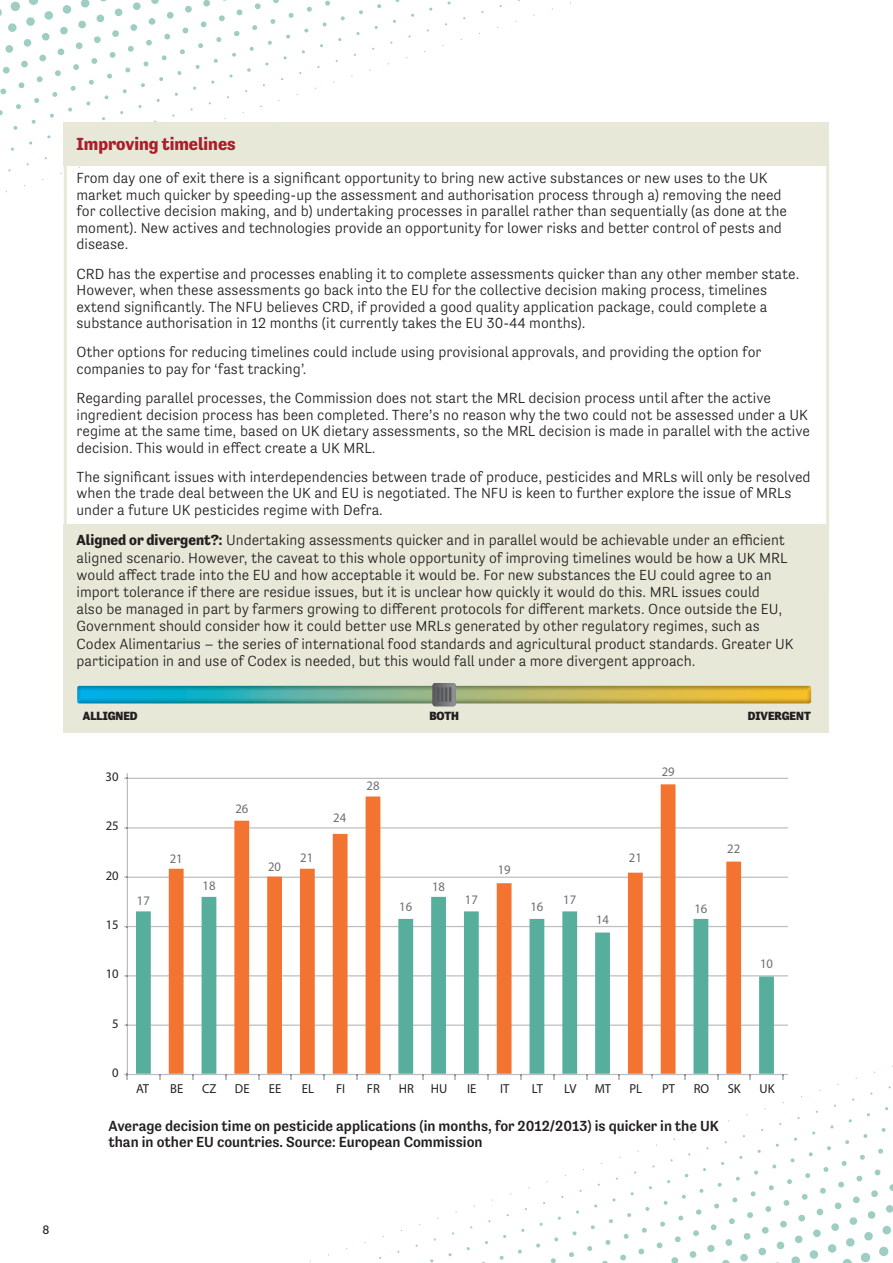
<style>
.page{position:relative;width:893px;height:1263px;background:#fff}
.page>*{position:absolute;margin:0;border:0;box-sizing:border-box;transform-origin:0 0}
.t1{font:700 18px "Tenso";color:#aa1e2a}
.t2{font:300 15px/16.5px "Tenso";color:#231f20}
.t3{font:500 15px/16.5px "Tenso";color:#231f20}
.t4{font:13.05px "Myriad Pro";color:#231f20}
.t5{font:13.05px "Myriad Pro";color:#6c6d70}
.t6{font:900 12.15px "Tenso";color:#231f20}
.t7{font:12px "Museo Slab 500";color:#231f20}
.s1{font-weight:700}
</style>
<div class="page">
<svg style="left:0;top:0;width:262px;height:193px"></svg>
<svg style="left:155px;top:0;width:416px;height:122px"></svg>
<div style="left:64px;top:524px;width:765px;height:208px;background:#e8e8d8"></div>
<div style="left:64px;top:123px;width:765px;height:43px;background:#e8e8d8"></div>
<div style="left:64px;top:144px;width:765px;height:442px;border:3px solid #e8e8d8"></div>
<img style="left:77px;top:686px;width:734px;height:17px">
<svg style="left:433px;top:683px;width:23px;height:23px"></svg>
<hr style="left:128px;top:1024px;width:660px;height:2px;background:#bcbdc0">
<hr style="left:128px;top:975px;width:660px;height:1px;background:#bcbdc0">
<hr style="left:128px;top:926px;width:660px;height:1px;background:#bcbdc0">
<hr style="left:128px;top:877px;width:660px;height:1px;background:#bcbdc0">
<hr style="left:128px;top:827px;width:660px;height:1px;background:#bcbdc0">
<hr style="left:127px;top:779px;width:1px;height:48px;background:#bcbdc0">
<hr style="left:127px;top:828px;width:1px;height:49px;background:#bcbdc0">
<hr style="left:127px;top:878px;width:1px;height:48px;background:#bcbdc0">
<hr style="left:127px;top:927px;width:1px;height:48px;background:#bcbdc0">
<hr style="left:127px;top:976px;width:1px;height:48px;background:#bcbdc0">
<hr style="left:127px;top:1026px;width:1px;height:48px;background:#bcbdc0">
<svg style="left:124px;top:1074px;width:549px;height:5px"></svg>
<div style="left:136px;top:911px;width:15px;height:163px;background:#57ae9c;border:2px solid #57ae9c"></div>
<div style="left:169px;top:869px;width:15px;height:205px;background:#f37431;border:2px solid #f37431"></div>
<div style="left:202px;top:897px;width:14px;height:177px;background:#57ae9c"></div>
<div style="left:234px;top:821px;width:15px;height:253px;background:#f37431;border:2px solid #f37431"></div>
<div style="left:267px;top:877px;width:15px;height:197px;background:#f37431;border:2px solid #f37431"></div>
<div style="left:300px;top:869px;width:15px;height:205px;background:#f37431;border:2px solid #f37431"></div>
<div style="left:333px;top:834px;width:15px;height:240px;background:#f37431;border:2px solid #f37431"></div>
<div style="left:366px;top:796px;width:14px;height:278px;background:#f37431"></div>
<div style="left:398px;top:919px;width:15px;height:155px;background:#57ae9c;border:2px solid #57ae9c"></div>
<div style="left:431px;top:897px;width:15px;height:177px;background:#57ae9c;border:2px solid #57ae9c"></div>
<div style="left:464px;top:911px;width:15px;height:163px;background:#57ae9c;border:2px solid #57ae9c"></div>
<div style="left:497px;top:883px;width:15px;height:191px;background:#f37431;border:2px solid #f37431"></div>
<div style="left:530px;top:919px;width:14px;height:155px;background:#57ae9c"></div>
<div style="left:562px;top:911px;width:15px;height:163px;background:#57ae9c;border:2px solid #57ae9c"></div>
<div style="left:595px;top:932px;width:15px;height:142px;background:#57ae9c;border:2px solid #57ae9c"></div>
<div style="left:628px;top:873px;width:15px;height:201px;background:#f37431;border:2px solid #f37431"></div>
<div style="left:661px;top:784px;width:14px;height:290px;background:#f37431"></div>
<div style="left:693px;top:919px;width:15px;height:155px;background:#57ae9c;border:2px solid #57ae9c"></div>
<div style="left:726px;top:861px;width:15px;height:213px;background:#f37431;border:2px solid #f37431"></div>
<hr style="left:128px;top:778px;width:660px;height:1px;background:#bcbdc0">
<svg style="left:124px;top:773px;width:4px;height:6px"></svg>
<svg style="left:673px;top:941px;width:220px;height:322px"></svg>
<svg style="left:310px;top:1124px;width:470px;height:139px"></svg>
<p class="t1" style="left:77px;top:133px;width:161px">Improving timelines</p>
<p class="t2" style="left:77px;top:170px;width:712px">From day one of exit there is a significant opportunity to bring new active substances or new uses to the UK market much quicker by speeding-up the assessment and authorisation process through a) removing the need for collective decision making, and b) undertaking processes in parallel rather than sequentially (as done at the moment). New actives and technologies provide an opportunity for lower risks and better control of pests and disease.</p>
<p class="t2" style="left:77px;top:265px;width:724px">CRD has the expertise and processes enabling it to complete assessments quicker than any other member state.<br>However, when these assessments go back into the EU for the collective decision making process, timelines extend significantly. The NFU believes CRD, if provided a good quality application package, could complete a substance authorisation in 12 months (it currently takes the EU 30-44 months).</p>
<p class="t2" style="left:77px;top:344px;width:686px">Other options for reducing timelines could include using provisional approvals, and providing the option for companies to pay for ‘fast tracking’.</p>
<p class="t2" style="left:77px;top:390px;width:735px">Regarding parallel processes, the Commission does not start the MRL decision process until after the active ingredient decision process has been completed. There’s no reason why the two could not be assessed under a UK regime at the same time, based on UK dietary assessments, so the MRL decision is made in parallel with the active decision. This would in effect create a UK MRL.</p>
<p class="t2" style="left:77px;top:468px;width:736px">The significant issues with interdependencies between trade of produce, pesticides and MRLs will only be resolved when the trade deal between the UK and EU is negotiated. The NFU is keen to further explore the issue of MRLs under a future UK pesticides regime with Defra.</p>
<p class="t2" style="left:77px;top:531px;width:719px;line-height:17.2px"><span class="s1">Aligned or divergent?:</span> Undertaking assessments quicker and in parallel would be achievable under an efficient aligned scenario. However, the caveat to this whole opportunity of improving timelines would be how a UK MRL would affect trade into the EU and how acceptable it would be. For new substances the EU could agree to an import tolerance if there are residue issues, but it is unclear how quickly it would do this. MRL issues could<br>also be managed in part by farmers growing to different protocols for different markets. Once outside the EU, Government should consider how it could better use MRLs generated by other regulatory regimes, such as Codex Alimentarius – the series of international food standards and agricultural product standards. Greater UK participation in and use of Codex is needed, but this would fall under a more divergent approach.</p>
<p class="t6" style="left:83px;top:709px;width:56px">ALLIGNED</p>
<p class="t6" style="left:429px;top:709px;width:31px">BOTH</p>
<p class="t6" style="left:748px;top:709px;width:64px">DIVERGENT</p>
<p class="t4" style="left:106px;top:768px;width:14px">30</p>
<p class="t4" style="left:106px;top:818px;width:14px">25</p>
<p class="t4" style="left:106px;top:867px;width:14px">20</p>
<p class="t4" style="left:106px;top:917px;width:14px">15</p>
<p class="t4" style="left:106px;top:966px;width:14px">10</p>
<p class="t4" style="left:112px;top:1015px;width:8px">5</p>
<p class="t4" style="left:112px;top:1065px;width:8px">0</p>
<p class="t5" style="left:137px;top:892px;width:14px">17</p>
<p class="t5" style="left:170px;top:851px;width:14px">21</p>
<p class="t5" style="left:203px;top:878px;width:14px">18</p>
<p class="t5" style="left:235px;top:800px;width:14px">26</p>
<p class="t5" style="left:268px;top:858px;width:14px">20</p>
<p class="t5" style="left:300px;top:850px;width:14px">21</p>
<p class="t5" style="left:333px;top:810px;width:14px">24</p>
<p class="t5" style="left:366px;top:778px;width:14px">28</p>
<p class="t5" style="left:399px;top:899px;width:14px">16</p>
<p class="t5" style="left:432px;top:878px;width:14px">18</p>
<p class="t5" style="left:465px;top:891px;width:14px">17</p>
<p class="t5" style="left:498px;top:862px;width:14px">19</p>
<p class="t5" style="left:530px;top:899px;width:14px">16</p>
<p class="t5" style="left:563px;top:891px;width:14px">17</p>
<p class="t5" style="left:629px;top:850px;width:14px">21</p>
<p class="t5" style="left:596px;top:911px;width:14px">14</p>
<p class="t5" style="left:662px;top:763px;width:14px">29</p>
<p class="t5" style="left:694px;top:900px;width:14px">16</p>
<p class="t5" style="left:727px;top:841px;width:14px">22</p>
<p class="t5" style="left:760px;top:956px;width:14px">10</p>
<p class="t4" style="left:136px;top:1081px;width:15px">AT</p>
<p class="t4" style="left:170px;top:1081px;width:15px">BE</p>
<p class="t4" style="left:202px;top:1081px;width:16px">CZ</p>
<p class="t4" style="left:235px;top:1081px;width:16px">DE</p>
<p class="t4" style="left:269px;top:1081px;width:14px">EE</p>
<p class="t4" style="left:302px;top:1081px;width:14px">EL</p>
<p class="t4" style="left:336px;top:1081px;width:11px">FI</p>
<p class="t4" style="left:367px;top:1081px;width:14px">FR</p>
<p class="t4" style="left:399px;top:1081px;width:17px">HR</p>
<p class="t4" style="left:431px;top:1081px;width:18px">HU</p>
<p class="t4" style="left:467px;top:1081px;width:11px">IE</p>
<p class="t4" style="left:500px;top:1081px;width:11px">IT</p>
<p class="t4" style="left:532px;top:1081px;width:13px">LT</p>
<p class="t4" style="left:564px;top:1081px;width:14px">LV</p>
<p class="t4" style="left:595px;top:1081px;width:18px">MT</p>
<p class="t4" style="left:629px;top:1081px;width:14px">PL</p>
<p class="t4" style="left:662px;top:1081px;width:15px">PT</p>
<p class="t4" style="left:694px;top:1081px;width:17px">RO</p>
<p class="t4" style="left:728px;top:1081px;width:15px">SK</p>
<p class="t4" style="left:759px;top:1081px;width:17px">UK</p>
<p class="t3" style="left:108px;top:1117px;width:612px">Average decision time on pesticide applications (in months, for 2012/2013) is quicker in the UK than in other EU countries. Source: European Commission</p>
<p class="t7" style="left:43px;top:1223px;width:8px">8</p>
</div>
